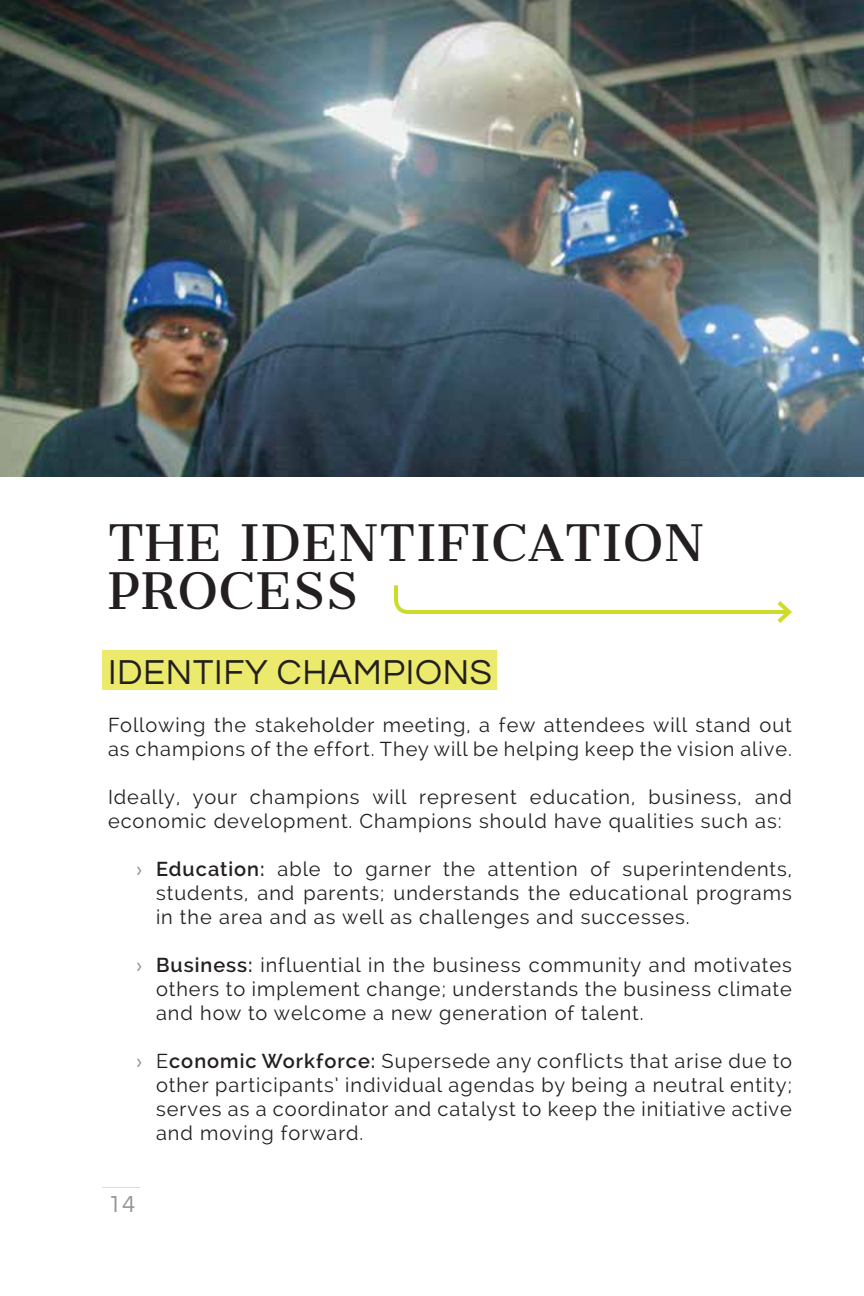
<style>
.page{position:relative;width:864px;height:1296px;background:#fff}
.page>*{position:absolute;margin:0;border:0;box-sizing:border-box;transform-origin:0 0}
.t1{font:48px/48px "Cantata One";letter-spacing:.02em;color:#231f20}
.t2{font:36px "Questrial";letter-spacing:.02em;color:#231f20}
.t3{font:24px "Questrial";color:#939598}
.t4{font:20px/24px "Raleway";letter-spacing:.05em;color:#231f20;text-align:justify}
.s1{font-family:"Questrial";color:#939598}
.s2{font-weight:600}
</style>
<div class="page">
<hr style="left:102px;top:1187px;width:38px;height:1px;background:#ebea6d">
<img style="left:0;top:0;width:864px;height:477px">
<svg style="left:394px;top:585px;width:398px;height:38px"></svg>
<div style="left:102px;top:650px;width:395px;height:40px;background:#ebea6d"></div>
<h1 class="t1" style="left:108px;top:520px;width:598px">THE IDENTIFICATION<br>PROCESS</h1>
<h2 class="t2" style="left:108px;top:654px;width:386px">IDENTIFY CHAMPIONS</h2>
<p class="t4" style="left:108px;top:713px;width:685px">Following the stakeholder meeting, a few attendees will stand out as champions of the effort. They will be helping keep the vision alive.</p>
<p class="t4" style="left:108px;top:785px;width:686px">Ideally, your champions will represent education, business, and economic development. Champions should have qualities such as:</p>
<p class="t4" style="left:156px;top:857px;width:638px;text-indent:-20px"><span class="s1">›</span> <span class="s2">Education:</span> able to garner the attention of superintendents, students, and parents; understands the educational programs in the area and as well as challenges and successes.</p>
<p class="t4" style="left:156px;top:953px;width:638px;text-indent:-20px"><span class="s1">›</span> <span class="s2">Business:</span> influential in the business community and motivates others to implement change; understands the business climate and how to welcome a new generation of talent.</p>
<p class="t4" style="left:156px;top:1049px;width:638px;text-indent:-20px"><span class="s1">›</span> E<span class="s2">conomic Workforce:</span> Supersede any conflicts that arise due to other participants’ individual agendas by being a neutral entity; serves as a coordinator and catalyst to keep the initiative active and moving forward.</p>
<p class="t3" style="left:108px;top:1192px;width:29px">14</p>
</div>
